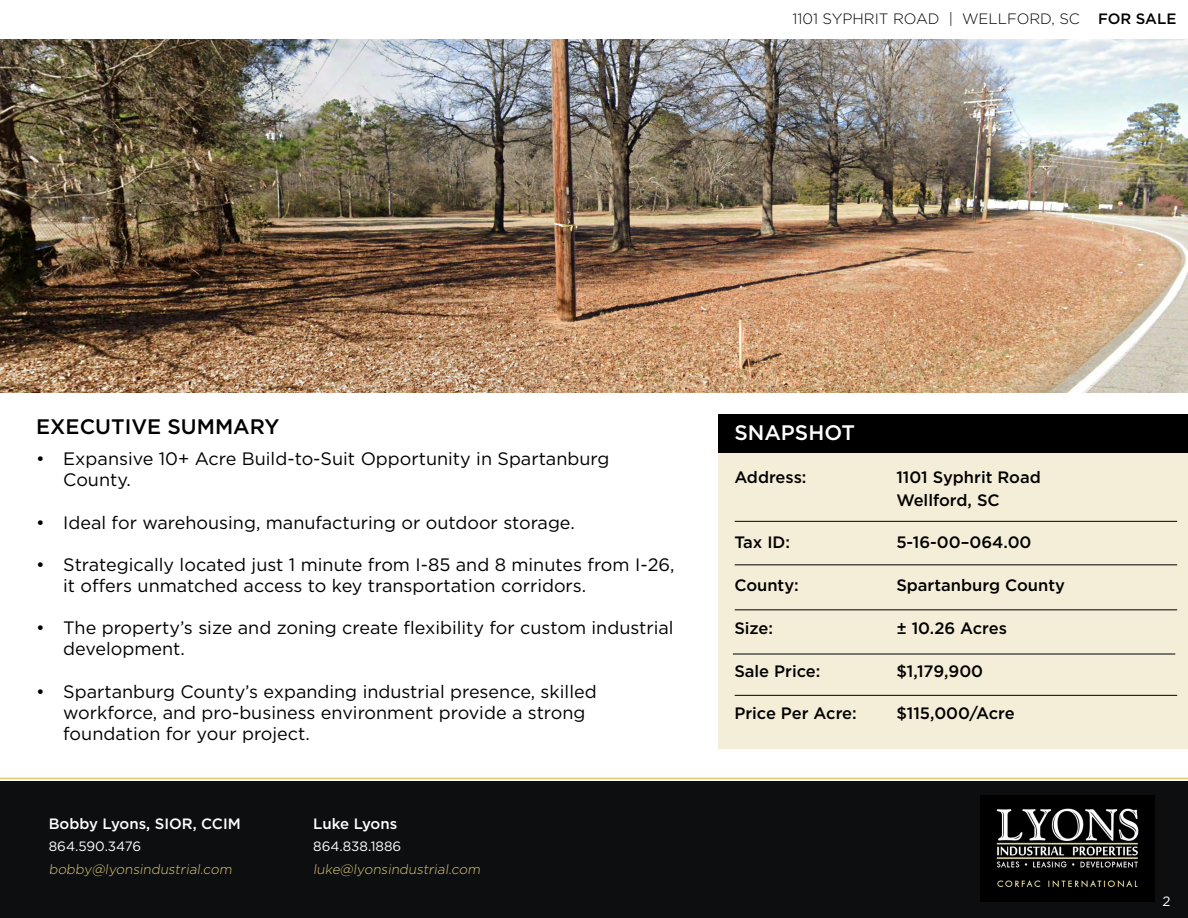
<style>
.page{position:relative;width:1188px;height:918px;background:#fff}
.page>*{position:absolute;margin:0;border:0;box-sizing:border-box;transform-origin:0 0}
.t1{font:500 21px "Gotham";color:#000}
.t2{font:500 21px "Gotham";color:#fff}
.t3{font:18px/21px "Gotham";color:#000}
.t4{font:500 16.5px/22.5px "Gotham";color:#000}
.t5{font:300 15px "Gotham";color:#000}
.t6{font:500 15px "Gotham";color:#fff}
.t7{font:300 13.5px "Gotham";color:#dcc978}
.t8{font:13.5px "Gotham";color:#fff}
.s1{font-weight:500}
</style>
<div class="page">
<div style="left:0;top:781px;width:1188px;height:137px;background:#0d0e0f"></div>
<hr style="left:0;top:778px;width:1188px;height:1px;background:#dcc978">
<img style="left:980px;top:796px;width:175px;height:105px">
<img style="left:0;top:39px;width:1188px;height:353px">
<div style="left:718px;top:414px;width:470px;height:335px;background:#f4edd7"></div>
<div style="left:718px;top:414px;width:470px;height:39px;background:#000"></div>
<hr style="left:735px;top:521px;width:442px;height:1px;background:#000">
<hr style="left:735px;top:609px;width:442px;height:1px;background:#000">
<hr style="left:733px;top:654px;width:442px;height:1px;background:#000">
<hr style="left:735px;top:695px;width:442px;height:1px;background:#000">
<hr style="left:735px;top:564px;width:442px;height:1px;background:#000">
<p class="t5" style="left:793px;top:9px;width:385px">1101 SYPHRIT ROAD | WELLFORD, SC <span class="s1">FOR SALE</span></p>
<p class="t1" style="left:36px;top:413px;width:245px">EXECUTIVE SUMMARY</p>
<p class="t3" style="left:63px;top:448px;width:548px;text-indent:-27px">• Expansive 10+ Acre Build-to-Suit Opportunity in Spartanburg<br>County.</p>
<p class="t3" style="left:36px;top:512px;width:540px">• Ideal for warehousing, manufacturing or outdoor storage.</p>
<p class="t3" style="left:63px;top:554px;width:613px;text-indent:-27px">• Strategically located just 1 minute from I-85 and 8 minutes from I-26, it offers unmatched access to key transportation corridors.</p>
<p class="t3" style="left:63px;top:617px;width:612px;text-indent:-27px">• The property’s size and zoning create flexibility for custom industrial development.</p>
<p class="t3" style="left:63px;top:681px;width:535px;text-indent:-27px">• Spartanburg County’s expanding industrial presence, skilled workforce, and pro-business environment provide a strong foundation for your project.</p>
<p class="t6" style="left:49px;top:814px;width:194px">Bobby Lyons, SIOR, CCIM</p>
<p class="t8" style="left:49px;top:838px;width:94px">864.590.3476</p>
<p class="t7" style="left:49px;top:860px;width:187px">bobby@lyonsindustrial.com</p>
<p class="t6" style="left:313px;top:814px;width:86px">Luke Lyons</p>
<p class="t8" style="left:313px;top:838px;width:90px">864.838.1886</p>
<p class="t7" style="left:313px;top:860px;width:171px">luke@lyonsindustrial.com</p>
<p class="t2" style="left:734px;top:419px;width:122px">SNAPSHOT</p>
<p class="t4" style="left:734px;top:466px;width:74px">Address:</p>
<p class="t4" style="left:896px;top:466px;width:146px">1101 Syphrit Road<br>Wellford, SC</p>
<p class="t4" style="left:734px;top:531px;width:57px">Tax ID:</p>
<p class="t4" style="left:896px;top:531px;width:137px">5-16-00–064.00</p>
<p class="t4" style="left:734px;top:574px;width:66px">County:</p>
<p class="t4" style="left:896px;top:574px;width:170px">Spartanburg County</p>
<p class="t4" style="left:734px;top:617px;width:40px">Size:</p>
<p class="t4" style="left:896px;top:617px;width:112px">± 10.26 Acres</p>
<p class="t4" style="left:734px;top:659px;width:88px">Sale Price:</p>
<p class="t4" style="left:896px;top:659px;width:88px">$1,179,900</p>
<p class="t4" style="left:734px;top:702px;width:124px">Price Per Acre:</p>
<p class="t4" style="left:896px;top:702px;width:120px">$115,000/Acre</p>
<p class="t8" style="left:1163px;top:893px;width:10px">2</p>
</div>
